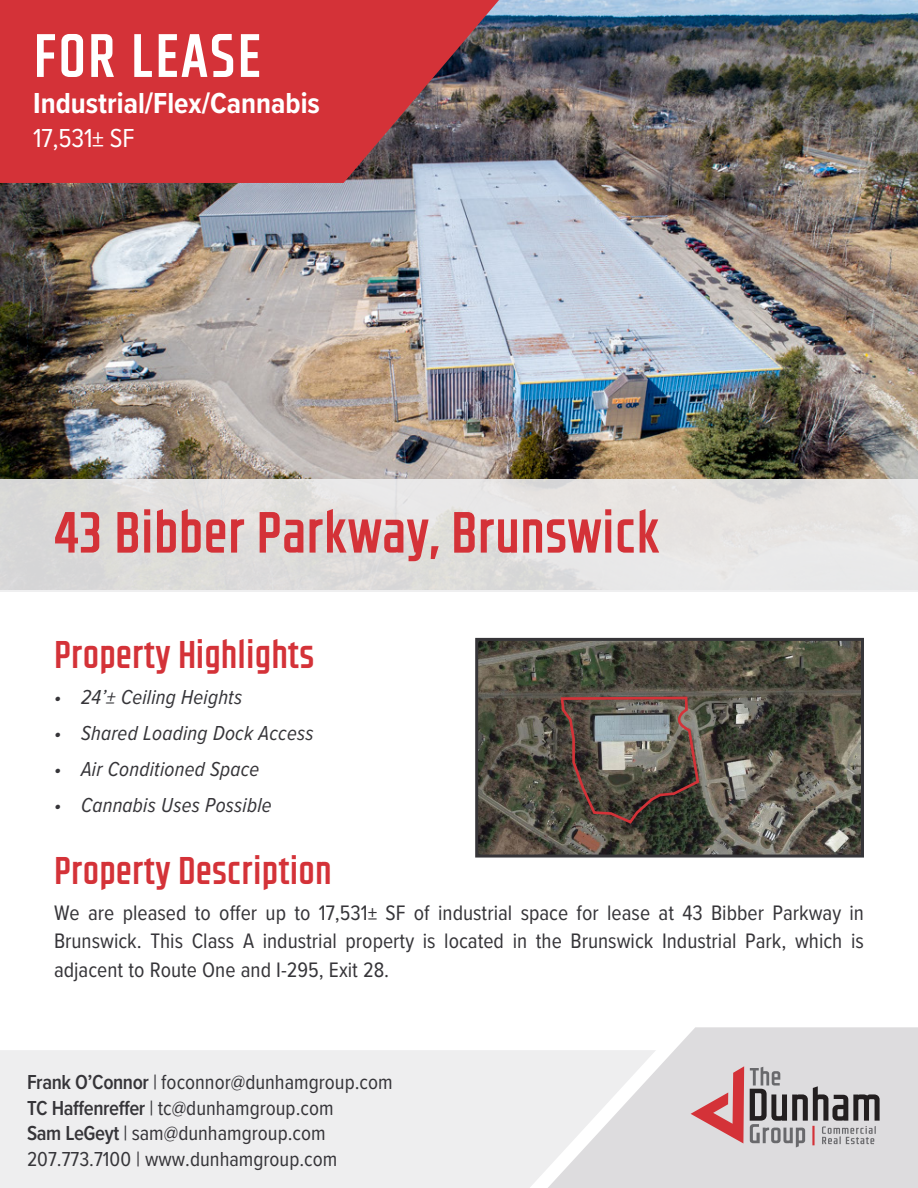
<style>
.page{position:relative;width:918px;height:1188px;background:#fff}
.page>*{position:absolute;margin:0;border:0;box-sizing:border-box;transform-origin:0 0}
.t1{font:700 57px "CC Space Race";letter-spacing:.03em;color:#fff}
.t2{font:700 54px "CC Space Race";color:#d43238}
.t3{font:700 36px "CC Space Race";color:#d43238}
.t4{font:700 30px "Proxima Nova Cond";color:#fff}
.t5{font:27px "Proxima Nova Cond";letter-spacing:-.01em;color:#fff}
.t6{font:21.75px/28.5px "Proxima Nova Cond";color:#363539;text-align:justify}
.t7{font:21px "Proxima Nova Cond";color:#363539}
.t8{font:italic 21px "Proxima Nova Cond";letter-spacing:.01em;color:#363539}
.s1{font-weight:600}
</style>
<div class="page">
<img style="left:0;top:0;width:918px;height:479px">
<svg style="left:475px;top:637px;width:389px;height:221px"></svg>
<svg style="left:559px;top:695px;width:142px;height:130px"></svg>
<svg style="left:0;top:0;width:499px;height:183px;fill:#d43238"></svg>
<div style="left:0;top:479px;width:918px;height:113px;background:linear-gradient(to right,#dad9d8,#eae8e7)"></div>
<div style="left:656px;top:1027px;width:262px;height:161px;background:#dddcde"></div>
<svg style="left:0;top:1050px;width:656px;height:138px;fill:#eeeeef"></svg>
<svg style="left:691px;top:1066px;width:53px;height:77px"></svg>
<svg style="left:750px;top:1067px;width:130px;height:80px"></svg>
<hr style="left:812px;top:1126px;width:3px;height:19px;background:#d43238">
<p class="t1" style="left:33px;top:11px;width:230px">FOR LEASE</p>
<p class="t4" style="left:33px;top:81px;width:288px">Industrial/Flex/Cannabis</p>
<p class="t5" style="left:33px;top:119px;width:103px">17,531± SF</p>
<p class="t2" style="left:54px;top:491px;width:608px">43 Bibber Parkway, Brunswick</p>
<p class="t3" style="left:54px;top:627px;width:262px">Property Highlights</p>
<p class="t8" style="left:54px;top:682px;width:190px">• 24’± Ceiling Heights</p>
<p class="t8" style="left:54px;top:718px;width:261px">• Shared Loading Dock Access</p>
<p class="t8" style="left:54px;top:754px;width:207px">• Air Conditioned Space</p>
<p class="t8" style="left:54px;top:790px;width:219px">• Cannabis Uses Possible</p>
<p class="t3" style="left:54px;top:842px;width:279px">Property Description</p>
<p class="t6" style="left:54px;top:897px;width:812px">We are pleased to offer up to 17,531± SF of industrial space for lease at 43 Bibber Parkway in Brunswick. This Class A industrial property is located in the Brunswick Industrial Park, which is adjacent to Route One and I-295, Exit 28.</p>
<p class="t7" style="left:27px;top:1067px;width:367px"><span class="s1">Frank O’Connor</span> | foconnor@dunhamgroup.com</p>
<p class="t7" style="left:27px;top:1093px;width:308px"><span class="s1">TC Haffenreffer</span> | tc@dunhamgroup.com</p>
<p class="t7" style="left:27px;top:1118px;width:300px"><span class="s1">Sam LeGeyt</span> | sam@dunhamgroup.com</p>
<p class="t7" style="left:27px;top:1144px;width:312px">207.773.7100 | www.dunhamgroup.com</p>
</div>
